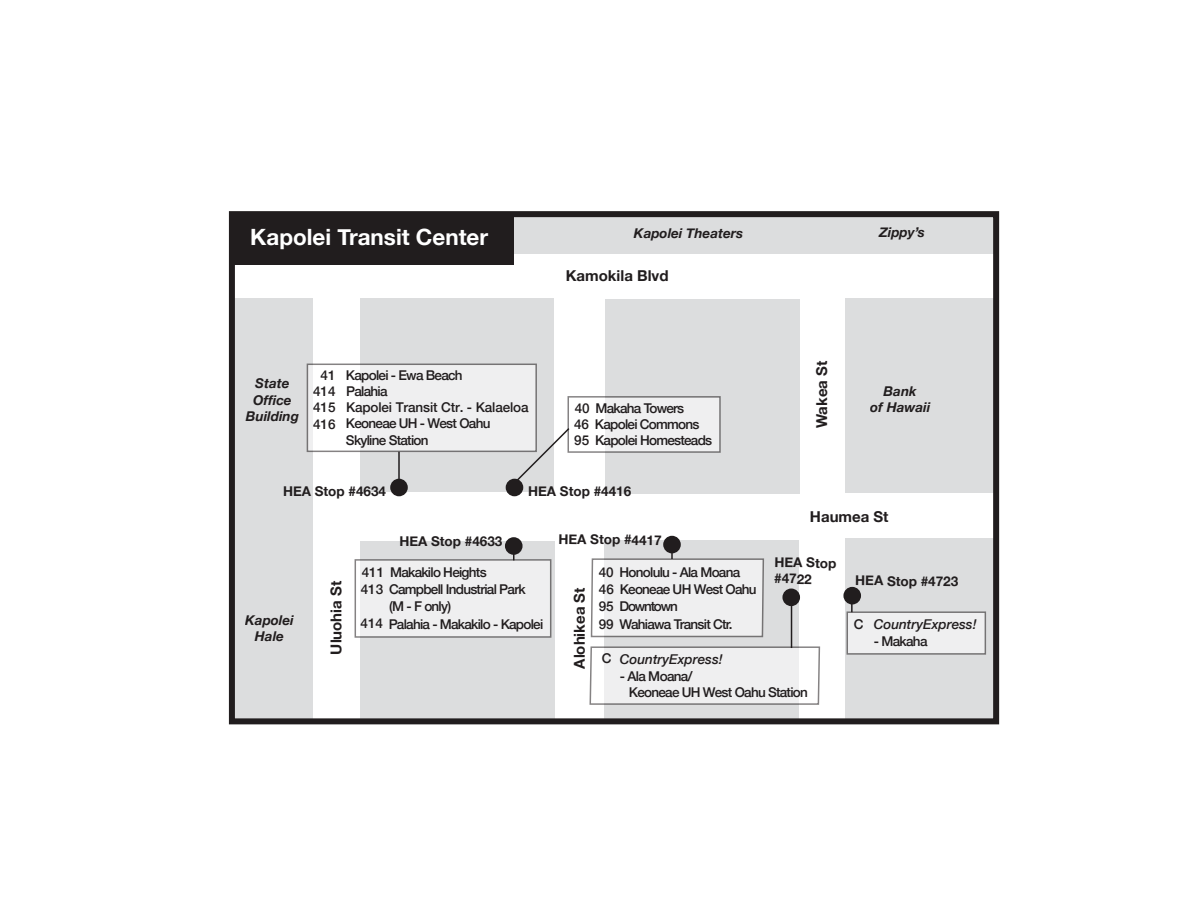
<style>
.page{position:relative;width:1188px;height:918px;background:#fff}
.page>*{position:absolute;margin:0;border:0;box-sizing:border-box;transform-origin:0 0}
.t1{font:700 22.35px "Helvetica Neue";color:#fff}
.t2{font:700 15px "Helvetica Neue";color:#211d1e}
.t3{font:500 13.5px/16.2px "Helvetica Neue";letter-spacing:-.055em;color:#211d1e}
.t4{font:700 13.5px/16.2px "Helvetica Neue";color:#211d1e}
.t5{font:italic 700 13.5px/16.5px "Helvetica Neue";color:#211d1e;text-align:center}
.t6{font:italic 500 13.5px "Helvetica Neue";color:#211d1e}
.t7{font:500 13.5px "Helvetica Neue";letter-spacing:-.01em;color:#211d1e}
.t8{font:500 13.5px "Helvetica Neue";letter-spacing:-.09em;color:#211d1e}
.s1{font-style:normal}
</style>
<div class="page">
<div style="left:604px;top:540px;width:194px;height:179px;background:#dcddde"></div>
<div style="left:232px;top:212px;width:764px;height:41px;background:#dcddde"></div>
<div style="left:360px;top:298px;width:194px;height:194px;background:#dcddde"></div>
<div style="left:605px;top:299px;width:195px;height:195px;background:#dcddde"></div>
<div style="left:232px;top:298px;width:81px;height:423px;background:#dcddde"></div>
<div style="left:846px;top:298px;width:150px;height:195px;background:#dcddde"></div>
<div style="left:361px;top:541px;width:194px;height:179px;background:#dcddde"></div>
<div style="left:845px;top:539px;width:150px;height:182px;background:#dcddde"></div>
<div style="left:355px;top:559px;width:196px;height:79px;background:#efeff0"></div>
<div style="left:307px;top:364px;width:229px;height:88px;background:linear-gradient(to right,#f9f9f9,#eaeaeb)"></div>
<div style="left:568px;top:398px;width:152px;height:54px;background:linear-gradient(to right,#fcfcfc,#eaeaec)"></div>
<div style="left:663px;top:536px;width:18px;height:17px;background:#211d1e;border-radius:50%"></div>
<svg style="left:591px;top:545px;width:173px;height:92px"></svg>
<div style="left:506px;top:479px;width:17px;height:17px;background:#211d1e;border-radius:50%"></div>
<div style="left:390px;top:479px;width:18px;height:17px;background:#211d1e;border-radius:50%"></div>
<svg style="left:512px;top:426px;width:59px;height:59px"></svg>
<hr style="left:398px;top:452px;width:2px;height:31px;background:#211d1e">
<div style="left:505px;top:537px;width:18px;height:18px;background:#211d1e;border-radius:50%"></div>
<div style="left:229px;top:211px;width:770px;height:513px;border:6px solid #211d1e"></div>
<div style="left:232px;top:213px;width:282px;height:52px;background:#211d1e"></div>
<div style="left:782px;top:589px;width:18px;height:17px;background:#211d1e;border-radius:50%"></div>
<div style="left:843px;top:587px;width:18px;height:17px;background:#211d1e;border-radius:50%"></div>
<div style="left:847px;top:612px;width:138px;height:41px;background:#efeff0"></div>
<svg style="left:851px;top:604px;width:2px;height:8px"></svg>
<svg style="left:589px;top:646px;width:231px;height:59px;background:#e9e9ea"></svg>
<hr style="left:791px;top:598px;width:1px;height:50px;background:#211d1e">
<h1 class="t1" style="left:250px;top:220px;width:239px">Kapolei Transit Center</h1>
<p class="t5" style="left:634px;top:225px;width:111px">Kapolei Theaters</p>
<p class="t5" style="left:879px;top:224px;width:47px">Zippy’s</p>
<p class="t2" style="left:566px;top:264px;width:104px">Kamokila Blvd</p>
<p class="t5" style="left:246px;top:376px;width:55px">State<br>Office<br>Building</p>
<p class="t3" style="left:321px;top:366px;width:144px">41 Kapolei - Ewa Beach</p>
<p class="t3" style="left:313px;top:382px;width:76px">414 Palahia</p>
<p class="t3" style="left:313px;top:398px;width:24px">415<br>416</p>
<p class="t7" style="left:346px;top:397px;width:184px">Kapolei Transit Ctr. - Kalaeloa</p>
<p class="t3" style="left:346px;top:414px;width:146px">Keoneae UH - West Oahu<br>Skyline Station</p>
<p class="t3" style="left:575px;top:399px;width:111px">40 Makaha Towers</p>
<p class="t3" style="left:574px;top:415px;width:127px">46 Kapolei Commons</p>
<p class="t3" style="left:574px;top:431px;width:139px">95 Kapolei Homesteads</p>
<p class="t2" style="left:810px;top:428px;width:69px;rotate:-90deg">Wakea St</p>
<p class="t5" style="left:870px;top:383px;width:62px">Bank<br>of Hawaii</p>
<p class="t4" style="left:283px;top:483px;width:105px">HEA Stop #4634</p>
<p class="t4" style="left:528px;top:483px;width:105px">HEA Stop #4416</p>
<p class="t4" style="left:399px;top:533px;width:105px">HEA Stop #4633</p>
<p class="t4" style="left:559px;top:531px;width:105px;rotate:1deg">HEA Stop #4417</p>
<p class="t2" style="left:810px;top:505px;width:80px">Haumea St</p>
<p class="t5" style="left:245px;top:612px;width:50px">Kapolei<br>Hale</p>
<p class="t3" style="left:362px;top:563px;width:126px">411 Makakilo Heights</p>
<p class="t2" style="left:324px;top:655px;width:75px;rotate:-90deg">Uluohia St</p>
<p class="t2" style="left:568px;top:669px;width:83px;rotate:-90deg">Alohikea St</p>
<p class="t3" style="left:361px;top:580px;width:166px">413 Campbell Industrial Park</p>
<p class="t3" style="left:361px;top:596px;width:184px;line-height:18px;text-indent:29px">(M - F only)<br>414 Palahia - Makakilo - Kapolei</p>
<p class="t3" style="left:599px;top:563px;width:143px">40 Honolulu - Ala Moana</p>
<p class="t3" style="left:599px;top:580px;width:159px">46 Keoneae UH West Oahu</p>
<p class="t8" style="left:599px;top:596px;width:81px">95 Downtown</p>
<p class="t3" style="left:599px;top:615px;width:135px">99 Wahiawa Transit Ctr.</p>
<p class="t4" style="left:775px;top:554px;width:63px;rotate:1deg">HEA Stop #4722</p>
<p class="t6" style="left:602px;top:647px;width:122px"><span class="s1">C</span> CountryExpress!</p>
<p class="t3" style="left:629px;top:667px;width:181px;text-indent:-9px">- Ala Moana/<br>Keoneae UH West Oahu Station</p>
<p class="t4" style="left:856px;top:572px;width:105px;rotate:1deg">HEA Stop #4723</p>
<p class="t3" style="left:854px;top:615px;width:11px">C</p>
<p class="t6" style="left:874px;top:613px;width:104px">CountryExpress!</p>
<p class="t3" style="left:874px;top:632px;width:55px">- Makaha</p>
</div>
